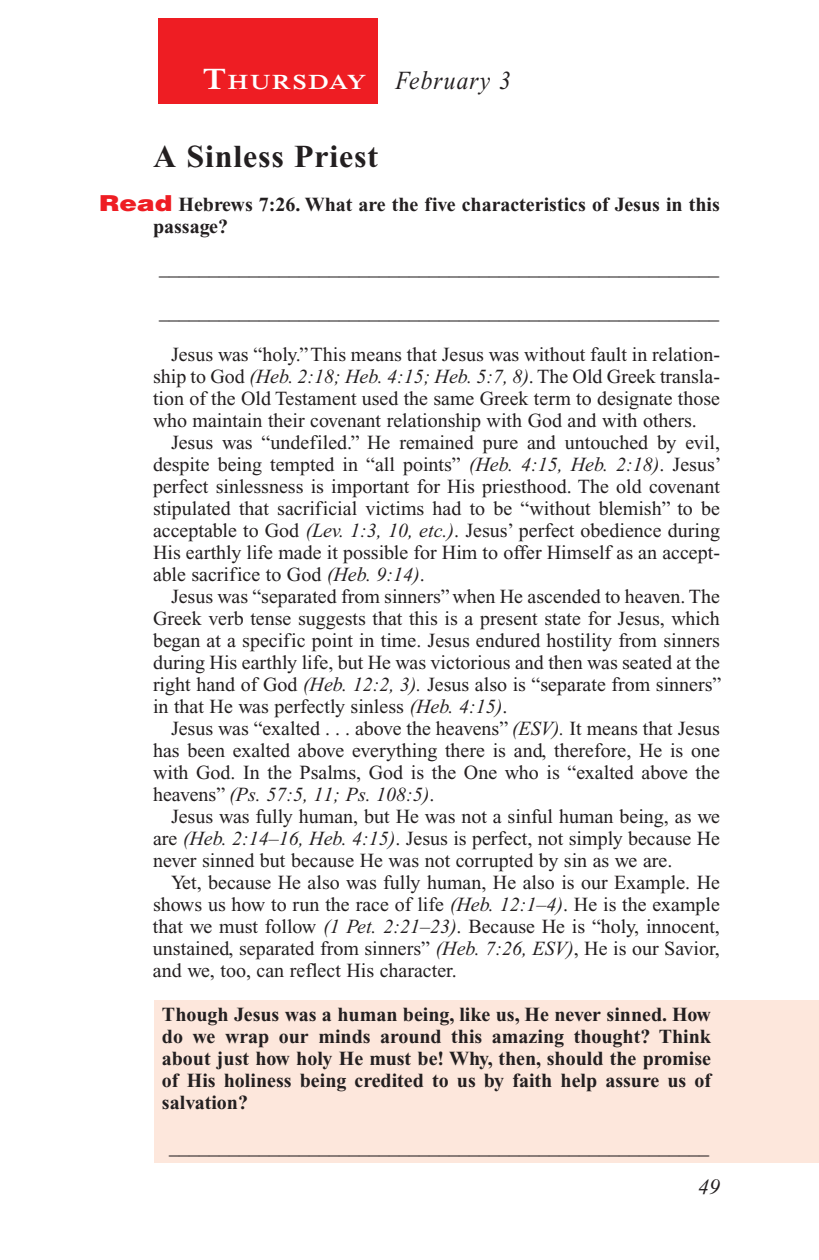
<style>
.page{position:relative;width:819px;height:1260px;background:#fff}
.page>*{position:absolute;margin:0;border:0;box-sizing:border-box;transform-origin:0 0}
.Head{font:700 32px "Times New Roman PS Std";letter-spacing:.025em;color:#231f20}
.Lesson_Dates{font:italic 26px "Times New Roman PS Std";letter-spacing:.05em;color:#231f20;scale:.9 1}
.t1{font:italic 22px "Times New Roman PS Std";color:#231f20}
.Daily_Header{font:600 21px "Times NRMT Std";letter-spacing:.07em;color:#fff;scale:1.1 1}
.Body{font:20px/22px "Times New Roman PS Std";color:#231f20;text-align:justify}
.x-screened_box-text{font:700 20px/22px "Times New Roman PS Std";color:#231f20;text-align:justify}
.Blank_Lines{font:20px "Times New Roman PS Std";color:#231f20}
.Question_NO_SB{font:700 20px/22px "Times New Roman PS Std";color:#231f20}
.Blank_Lines_In_Scree{font:20px "Times New Roman PS Std";color:#231f20}
.s1{font-size:30px}
.s2{font-family:"Helvetica LT Std";font-weight:900;font-size:22px;color:#ee1d23}
.s3{font-style:italic}
</style>
<div class="page">
<div style="left:158px;top:18px;width:220px;height:86px;background:#ee1d23"></div>
<div style="left:155px;top:1000px;width:664px;height:162px;background:#fde7dc"></div>
<p class="Daily_Header" style="left:203px;top:70px;width:150px"><span class="s1">T</span>HURSDAY</p>
<p class="Lesson_Dates" style="left:396px;top:66px;width:130px">February 3</p>
<p class="Head" style="left:153px;top:138px;width:227px">A Sinless Priest</p>
<p class="Question_NO_SB" style="left:153px;top:193px;width:568px;text-indent:-54px"><span class="s2">Read</span> Hebrews 7:26. What are the five characteristics of Jesus in this passage?</p>
<p class="Blank_Lines" style="left:159px;top:257px;width:561px">________________________________________________________</p>
<p class="Blank_Lines" style="left:159px;top:301px;width:561px">________________________________________________________</p>
<p class="Body" style="left:153px;top:343px;width:569px;text-indent:18px">Jesus was “holy.” This means that Jesus was without fault in relation&shy;ship to God <span class="s3">(Heb. 2:18; Heb. 4:15; Heb. 5:7, 8)</span>. The Old Greek transla&shy;tion of the Old Testament used the same Greek term to designate those who maintain their covenant relationship with God and with others.</p>
<p class="Body" style="left:153px;top:431px;width:570px;text-indent:18px">Jesus was “undefiled.” He remained pure and untouched by evil, despite being tempted in “all points” <span class="s3">(Heb. 4:15, Heb. 2:18)</span>. Jesus’ perfect sinlessness is important for His priesthood. The old covenant stipulated that sacrificial victims had to be “without blemish” to be acceptable to God <span class="s3">(Lev. 1:3, 10, etc.)</span>. Jesus’ perfect obedience during His earthly life made it possible for Him to offer Himself as an accept&shy;able sacrifice to God <span class="s3">(Heb. 9:14)</span>.</p>
<p class="Body" style="left:153px;top:585px;width:570px;text-indent:18px">Jesus was “separated from sinners” when He ascended to heaven. The Greek verb tense suggests that this is a present state for Jesus, which began at a specific point in time. Jesus endured hostility from sinners during His earthly life, but He was victorious and then was seated at the right hand of God <span class="s3">(Heb. 12:2, 3).</span> Jesus also is “separate from sinners” in that He was perfectly sinless <span class="s3">(Heb. 4:15)</span>.</p>
<p class="Body" style="left:153px;top:717px;width:569px;text-indent:18px">Jesus was “exalted . . . above the heavens” <span class="s3">(ESV).</span> It means that Jesus has been exalted above everything there is and, therefore, He is one with God. In the Psalms, God is the One who is “exalted above the heavens” <span class="s3">(Ps. 57:5, 11; Ps. 108:5)</span>.</p>
<p class="Body" style="left:153px;top:805px;width:569px;text-indent:18px">Jesus was fully human, but He was not a sinful human being, as we are <span class="s3">(Heb. 2:14–16, Heb. 4:15)</span>. Jesus is perfect, not simply because He never sinned but because He was not corrupted by sin as we are.</p>
<p class="Body" style="left:153px;top:871px;width:569px;text-indent:18px">Yet, because He also was fully human, He also is our Example. He shows us how to run the race of life <span class="s3">(Heb. 12:1–4)</span>. He is the example that we must follow <span class="s3">(1 Pet. 2:21–23)</span>. Because He is “holy, innocent, unstained, separated from sinners” <span class="s3">(Heb. 7:26, ESV)</span>, He is our Savior, and we, too, can reflect His character.</p>
<p class="x-screened_box-text" style="left:162px;top:1003px;width:551px">Though Jesus was a human being, like us, He never sinned. How do we wrap our minds around this amazing thought? Think about just how holy He must be! Why, then, should the promise of His holiness being credited to us by faith help assure us of salvation?</p>
<p class="Blank_Lines_In_Scree" style="left:169px;top:1136px;width:541px">______________________________________________________</p>
<p class="t1" style="left:698px;top:1175px;width:23px">49</p>
</div>
